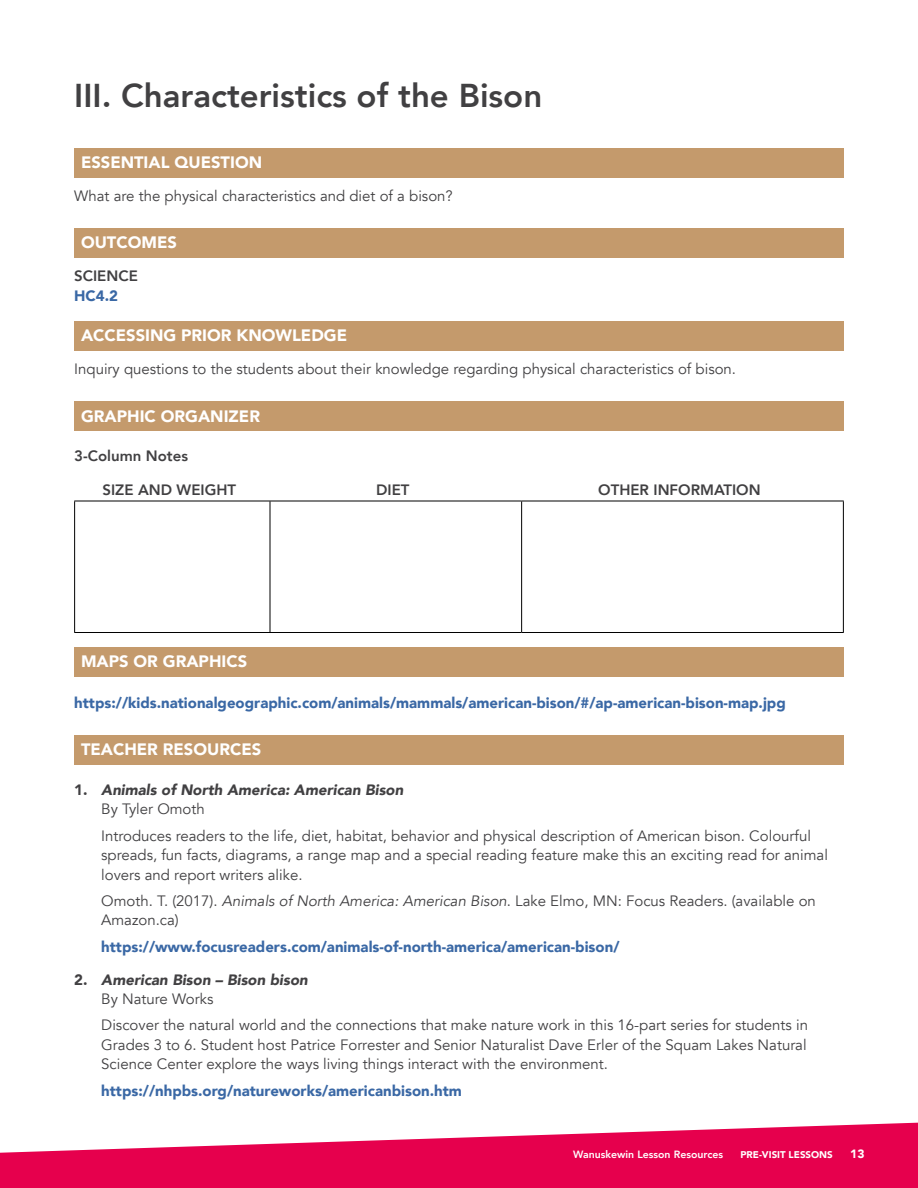
<style>
.page{position:relative;width:918px;height:1188px;background:#fff}
.page>*{position:absolute;margin:0;border:0;box-sizing:border-box;transform-origin:0 0}
.t1{font:800 33px "Avenir";color:#414042}
.t2{font:900 16.5px "Avenir";color:#fff}
.t3{font:15px/19.5px "Avenir";color:#414042}
.t4{font:900 15px "Avenir";color:#3a68a5}
.t5{font:italic 900 15px/19.5px "Avenir";color:#414042}
.t6{font:800 15px "Avenir";color:#414042}
.t7{font:900 12px "Avenir";color:#fff}
.t8{font:800 10.5px "Avenir";color:#fff}
.t9{font:900 9.75px "Avenir";color:#fff}
.s1{font-style:normal}
.s2{font-weight:400;font-style:normal}
.s3{font-style:italic}
</style>
<div class="page">
<svg style="left:0;top:1122px;width:918px;height:66px;fill:#e6004d"></svg>
<div style="left:74px;top:148px;width:770px;height:29px;background:#c49a6c"></div>
<div style="left:74px;top:229px;width:770px;height:29px;background:#c49a6c"></div>
<div style="left:74px;top:322px;width:770px;height:29px;background:#c49a6c"></div>
<div style="left:74px;top:402px;width:770px;height:29px;background:#c49a6c"></div>
<hr style="left:74px;top:501px;width:196px;height:1px;background:#000">
<hr style="left:270px;top:501px;width:252px;height:1px;background:#000">
<hr style="left:522px;top:501px;width:322px;height:1px;background:#000">
<hr style="left:74px;top:501px;width:1px;height:131px;background:#000">
<hr style="left:270px;top:501px;width:1px;height:131px;background:#000">
<hr style="left:521px;top:501px;width:1px;height:131px;background:#000">
<hr style="left:843px;top:501px;width:1px;height:131px;background:#000">
<hr style="left:74px;top:632px;width:196px;height:1px;background:#000">
<hr style="left:270px;top:632px;width:252px;height:1px;background:#000">
<hr style="left:522px;top:632px;width:322px;height:1px;background:#000">
<div style="left:74px;top:648px;width:770px;height:29px;background:#c49a6c"></div>
<div style="left:74px;top:735px;width:770px;height:29px;background:#c49a6c"></div>
<h1 class="t1" style="left:74px;top:70px;width:470px">III. Characteristics of the Bison</h1>
<p class="t2" style="left:81px;top:148px;width:183px">ESSENTIAL QUESTION</p>
<p class="t3" style="left:74px;top:186px;width:380px">What are the physical characteristics and diet of a bison?</p>
<p class="t2" style="left:81px;top:228px;width:97px">OUTCOMES</p>
<p class="t6" style="left:74px;top:264px;width:65px">SCIENCE</p>
<p class="t4" style="left:74px;top:283px;width:45px">HC4.2</p>
<p class="t2" style="left:81px;top:321px;width:268px">ACCESSING PRIOR KNOWLEDGE</p>
<p class="t3" style="left:74px;top:360px;width:663px">Inquiry questions to the students about their knowledge regarding physical characteristics of bison.</p>
<p class="t2" style="left:81px;top:402px;width:181px">GRAPHIC ORGANIZER</p>
<p class="t6" style="left:74px;top:444px;width:115px">3-Column Notes</p>
<p class="t6" style="left:103px;top:478px;width:135px">SIZE AND WEIGHT</p>
<p class="t6" style="left:376px;top:478px;width:35px">DIET</p>
<p class="t6" style="left:598px;top:478px;width:164px">OTHER INFORMATION</p>
<p class="t2" style="left:81px;top:647px;width:168px">MAPS OR GRAPHICS</p>
<p class="t4" style="left:74px;top:690px;width:713px">https://kids.nationalgeographic.com/animals/mammals/american-bison/#/ap-american-bison-map.jpg</p>
<p class="t2" style="left:81px;top:735px;width:182px">TEACHER RESOURCES</p>
<p class="t5" style="left:101px;top:780px;width:304px;text-indent:-27px"><span class="s1">1.</span> Animals of North America: American Bison<br><span class="s2">By Tyler Omoth</span></p>
<p class="t3" style="left:101px;top:826px;width:728px">Introduces readers to the life, diet, habitat, behavior and physical description of American bison. Colourful spreads, fun facts, diagrams, a range map and a special reading feature make this an exciting read for animal lovers and report writers alike.</p>
<p class="t3" style="left:101px;top:891px;width:716px">Omoth. T. (2017). <span class="s3">Animals of North America: American Bison</span>. Lake Elmo, MN: Focus Readers. (available on<br>Amazon.ca)</p>
<p class="t4" style="left:101px;top:934px;width:520px">https://www.focusreaders.com/animals-of-north-america/american-bison/</p>
<p class="t5" style="left:101px;top:970px;width:208px;text-indent:-27px"><span class="s1">2.</span> American Bison – Bison bison<br><span class="s2">By Nature Works</span></p>
<p class="t3" style="left:101px;top:1016px;width:708px;text-align:justify">Discover the natural world and the connections that make nature work in this 16-part series for students in Grades 3 to 6. Student host Patrice Forrester and Senior Naturalist Dave Erler of the Squam Lakes Natural Science Center explore the ways living things interact with the environment.</p>
<p class="t4" style="left:101px;top:1078px;width:362px">https://nhpbs.org/natureworks/americanbison.htm</p>
<p class="t8" style="left:573px;top:1146px;width:151px">Wanuskewin Lesson Resources</p>
<p class="t9" style="left:740px;top:1146px;width:94px">PRE-VISIT LESSONS</p>
<p class="t7" style="left:850px;top:1143px;width:16px">13</p>
</div>
